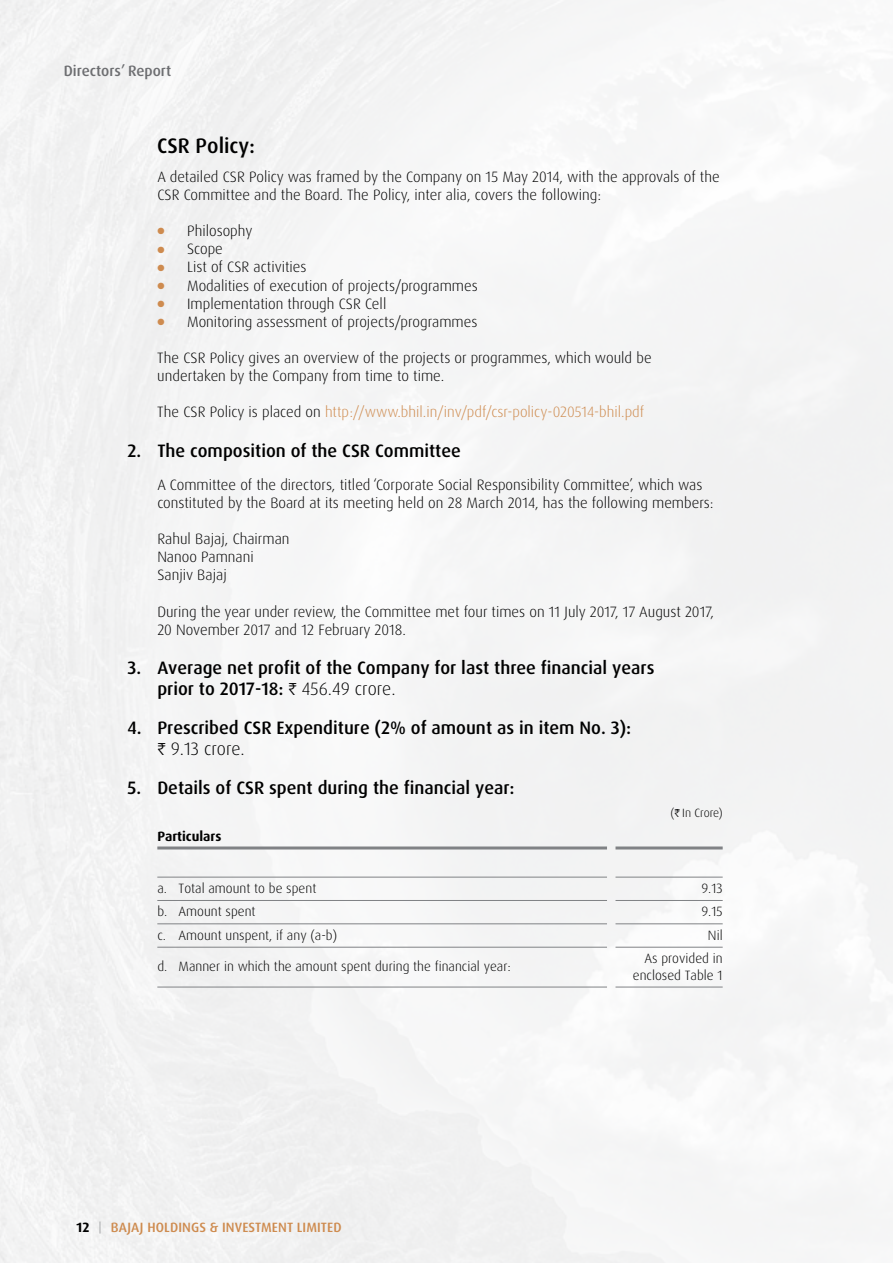
<style>
.page{position:relative;width:893px;height:1263px;background:#fff}
.page>*{position:absolute;margin:0;border:0;box-sizing:border-box;transform-origin:0 0}
.t1{font:500 21px "Dax OT";color:#000}
.t2{font:500 18px/21px "Dax OT";color:#000}
.t3{font:300 15px/18.1px "Dax OT";color:#000}
.t4{font:300 15px "Dax OT";color:#ce8b4f}
.t5{font:500 15px "Dax OT";color:#6d6e71}
.t6{font:300 13.5px/16.5px "Dax OT";color:#000;text-align:right}
.t7{font:500 13.5px "Dax OT";letter-spacing:.01em;color:#ce8b4f}
.t8{font:700 13.5px "Dax OT";color:#000}
.t9{font:300 12px "Dax OT";color:#000}
.s1{color:#ce8b4f}
.s2{color:#000}
.s3{font-family:"ITF Rupee";font-weight:400}
.s4{font-weight:300}
.s5{font-weight:700;color:#000}
.s6{font-weight:300;font-size:12px;color:#808285}
</style>
<div class="page">
<hr style="left:615px;top:877px;width:108px;height:1px;background:#808285">
<hr style="left:157px;top:877px;width:450px;height:1px;background:#808285">
<hr style="left:157px;top:947px;width:450px;height:1px;background:#808285">
<hr style="left:157px;top:987px;width:450px;height:1px;background:#808285">
<hr style="left:615px;top:947px;width:108px;height:1px;background:#808285">
<hr style="left:615px;top:987px;width:108px;height:1px;background:#808285">
<hr style="left:157px;top:900px;width:450px;height:1px;background:#808285">
<hr style="left:157px;top:923px;width:450px;height:1px;background:#808285">
<hr style="left:615px;top:900px;width:108px;height:1px;background:#808285">
<hr style="left:615px;top:923px;width:108px;height:1px;background:#808285">
<hr style="left:157px;top:846px;width:450px;height:3px;background:#808285">
<hr style="left:615px;top:846px;width:108px;height:3px;background:#808285">
<p class="t5" style="left:64px;top:61px;width:109px">Directors’ Report</p>
<h1 class="t1" style="left:157px;top:133px;width:99px">CSR Policy:</h1>
<p class="t3" style="left:157px;top:168px;width:564px">A detailed CSR Policy was framed by the Company on 15 May 2014, with the approvals of the<br>CSR Committee and the Board. The Policy, inter alia, covers the following:</p>
<p class="t3" style="left:157px;top:222px;width:97px"><span class="s1">●</span> Philosophy</p>
<p class="t3" style="left:157px;top:240px;width:67px"><span class="s1">●</span> Scope</p>
<p class="t3" style="left:157px;top:258px;width:151px"><span class="s1">●</span> List of CSR activities</p>
<p class="t3" style="left:157px;top:276px;width:322px"><span class="s1">●</span> Modalities of execution of projects/programmes</p>
<p class="t3" style="left:157px;top:295px;width:231px"><span class="s1">●</span> Implementation through CSR Cell</p>
<p class="t3" style="left:157px;top:313px;width:322px"><span class="s1">●</span> Monitoring assessment of projects/programmes</p>
<p class="t3" style="left:157px;top:349px;width:496px">The CSR Policy gives an overview of the projects or programmes, which would be undertaken by the Company from time to time.</p>
<p class="t4" style="left:157px;top:403px;width:488px"><span class="s2">The CSR Policy is placed on</span> http://www.bhil.in/inv/pdf/csr-policy-020514-bhil.pdf</p>
<p class="t2" style="left:128px;top:440px;width:335px">2. The composition of the CSR Committee</p>
<p class="t3" style="left:157px;top:476px;width:558px">A Committee of the directors, titled ‘Corporate Social Responsibility Committee’, which was constituted by the Board at its meeting held on 28 March 2014, has the following members:</p>
<p class="t3" style="left:157px;top:530px;width:134px">Rahul Bajaj, Chairman<br>Nanoo Pamnani<br>Sanjiv Bajaj</p>
<p class="t3" style="left:157px;top:602px;width:558px">During the year under review, the Committee met four times on 11 July 2017, 17 August 2017,<br>20 November 2017 and 12 February 2018.</p>
<p class="t2" style="left:157px;top:657px;width:499px;text-indent:-30px">3. Average net profit of the Company for last three financial years prior to 2017-18: <span class="s3">H</span> <span class="s4">456.49 crore.</span></p>
<p class="t2" style="left:157px;top:717px;width:475px;text-indent:-30px">4. Prescribed CSR Expenditure (2% of amount as in item No. 3):<br><span class="s3">H</span> <span class="s4">9.13 crore.</span></p>
<p class="t2" style="left:128px;top:777px;width:388px">5. Details of CSR spent during the financial year:</p>
<p class="t9" style="left:670px;top:805px;width:54px">(<span class="s3">H</span> In Crore)</p>
<p class="t8" style="left:157px;top:828px;width:66px">Particulars</p>
<p class="t6" style="left:157px;top:880px;width:161px">a. Total amount to be spent</p>
<p class="t6" style="left:701px;top:880px;width:23px">9.13</p>
<p class="t6" style="left:157px;top:903px;width:100px">b. Amount spent</p>
<p class="t6" style="left:701px;top:903px;width:23px">9.15</p>
<p class="t6" style="left:157px;top:927px;width:181px">c. Amount unspent, if any (a-b)</p>
<p class="t6" style="left:708px;top:927px;width:16px">Nil</p>
<p class="t6" style="left:157px;top:958px;width:355px">d. Manner in which the amount spent during the financial year:</p>
<p class="t6" style="left:633px;top:950px;width:91px">As provided in enclosed Table 1</p>
<p class="t7" style="left:77px;top:1218px;width:267px"><span class="s5">12</span> <span class="s6">|</span> BAJAJ HOLDINGS &amp; INVESTMENT LIMITED</p>
</div>
